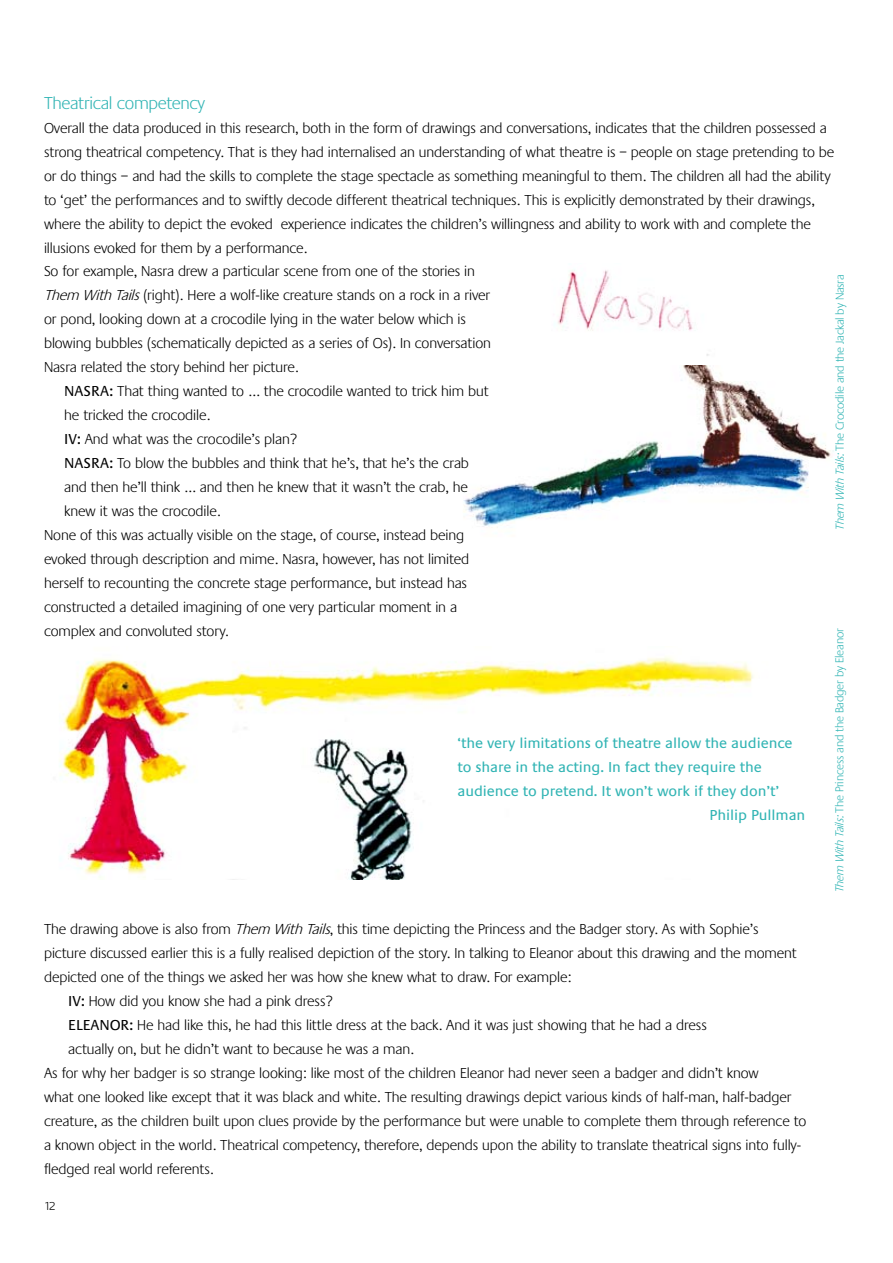
<style>
.page{position:relative;width:893px;height:1263px;background:#fff}
.page>*{position:absolute;margin:0;border:0;box-sizing:border-box;transform-origin:0 0}
.t1{font:300 18px "Praxis LT";letter-spacing:-.015em;color:#31b4b4}
.t2{font:300 15px/24px "Praxis LT";letter-spacing:-.005em;color:#000}
.t3{font:15px "Praxis LT";letter-spacing:-.005em;color:#31b4b4}
.t4{font:300 12px "Praxis LT";letter-spacing:-.015em;color:#31b4b4}
.t5{font:300 12px "Praxis LT";color:#000}
.s1{font-style:italic}
.s2{font-weight:400}
</style>
<div class="page">
<img style="left:463px;top:365px;width:371px;height:163px">
<img style="left:60px;top:656px;width:694px;height:223px">
<img style="left:558px;top:270px;width:151px;height:86px">
<p class="t1" style="left:44px;top:93px;width:163px">Theatrical competency</p>
<p class="t2" style="left:44px;top:116px;width:792px">Overall the data produced in this research, both in the form of drawings and conversations, indicates that the children possessed a strong theatrical competency. That is they had internalised an understanding of what theatre is – people on stage pretending to be or do things – and had the skills to complete the stage spectacle as something meaningful to them. The children all had the ability to ‘get’ the performances and to swiftly decode different theatrical techniques. This is explicitly demonstrated by their drawings, where the ability to depict the evoked experience indicates the children’s willingness and ability to work with and complete the illusions evoked for them by a performance.</p>
<p class="t2" style="left:44px;top:259px;width:448px">So for example, Nasra drew a particular scene from one of the stories in <span class="s1">Them WithTails</span>(right). Here a wolf-like creature stands on a rock in a river or pond, looking down at a crocodile lying in the water below which is blowing bubbles (schematically depicted as a series of Os). In conversation Nasra related the story behind her picture.</p>
<p class="t2" style="left:64px;top:379px;width:426px"><span class="s2">NASRA:</span> That thing wanted to … the crocodile wanted to trick him but</p>
<p class="t2" style="left:64px;top:403px;width:148px">he tricked the crocodile.</p>
<p class="t2" style="left:64px;top:427px;width:234px"><span class="s2">IV:</span> And what was the crocodile’s plan?</p>
<p class="t2" style="left:64px;top:451px;width:406px"><span class="s2">NASRA:</span> To blow the bubbles and think that he’s, that he’s the crab</p>
<p class="t2" style="left:64px;top:475px;width:405px">and then he’ll think … and then he knew that it wasn’t the crab, he</p>
<p class="t2" style="left:64px;top:499px;width:158px">knew it was the crocodile.</p>
<p class="t2" style="left:44px;top:523px;width:422px">None of this was actually visible on the stage, of course, instead being</p>
<p class="t2" style="left:44px;top:547px;width:427px">evoked through description and mime. Nasra, however, has not limited</p>
<p class="t2" style="left:44px;top:571px;width:425px">herself to recounting the concrete stage performance, but instead has</p>
<p class="t2" style="left:44px;top:595px;width:414px">constructed a detailed imagining of one very particular moment in a</p>
<p class="t2" style="left:44px;top:619px;width:186px">complex and convoluted story.</p>
<p class="t3" style="left:458px;top:735px;width:337px">‘the very limitations of theatre allow the audience</p>
<p class="t3" style="left:458px;top:759px;width:306px">to share in the acting. In fact they require the</p>
<p class="t3" style="left:458px;top:783px;width:323px">audience to pretend. It won’t work if they don’t’</p>
<p class="t3" style="left:710px;top:807px;width:97px">Philip Pullman</p>
<p class="t2" style="left:44px;top:917px;width:716px">The drawing above is also from <span class="s1">Them WithTails</span>, this time depicting the Princess and the Badger story. As with Sophie’s</p>
<p class="t2" style="left:44px;top:941px;width:754px">picture discussed earlier this is a fully realised depiction of the story. In talking to Eleanor about this drawing and the moment</p>
<p class="t2" style="left:44px;top:965px;width:529px">depicted one of the things we asked her was how she knew what to draw. For example:</p>
<p class="t2" style="left:68px;top:989px;width:266px"><span class="s2">IV:</span> How did you know she had a pink dress?</p>
<p class="t2" style="left:68px;top:1013px;width:640px"><span class="s2">ELEANOR:</span> He had like this, he had this little dress at the back. And it was just showing that he had a dress</p>
<p class="t2" style="left:68px;top:1037px;width:347px">actually on, but he didn’t want to because he was a man.</p>
<p class="t2" style="left:44px;top:1061px;width:716px">As for why her badger is so strange looking: like most of the children Eleanor had never seen a badger and didn’t know</p>
<p class="t2" style="left:44px;top:1085px;width:749px">what one looked like except that it was black and white. The resulting drawings depict various kinds of half-man, half-badger</p>
<p class="t2" style="left:44px;top:1109px;width:764px">creature, as the children built upon clues provide by the performance but were unable to complete them through reference to</p>
<p class="t2" style="left:44px;top:1133px;width:759px">a known object in the world. Theatrical competency, therefore, depends upon the ability to translate theatrical signs into fully-</p>
<p class="t2" style="left:44px;top:1157px;width:171px">fledged real world referents.</p>
<p class="t5" style="left:44px;top:1200px;width:13px">12</p>
<p class="t4" style="left:834px;top:531px;width:258px;rotate:-90deg"><span class="s1">Them WithTails:</span>The Crocodile and the Jackal by Nasra</p>
<p class="t4" style="left:833px;top:893px;width:266px;rotate:-90deg"><span class="s1">Them WithTails:</span>The Princess and the Badger by Eleanor</p>
</div>
